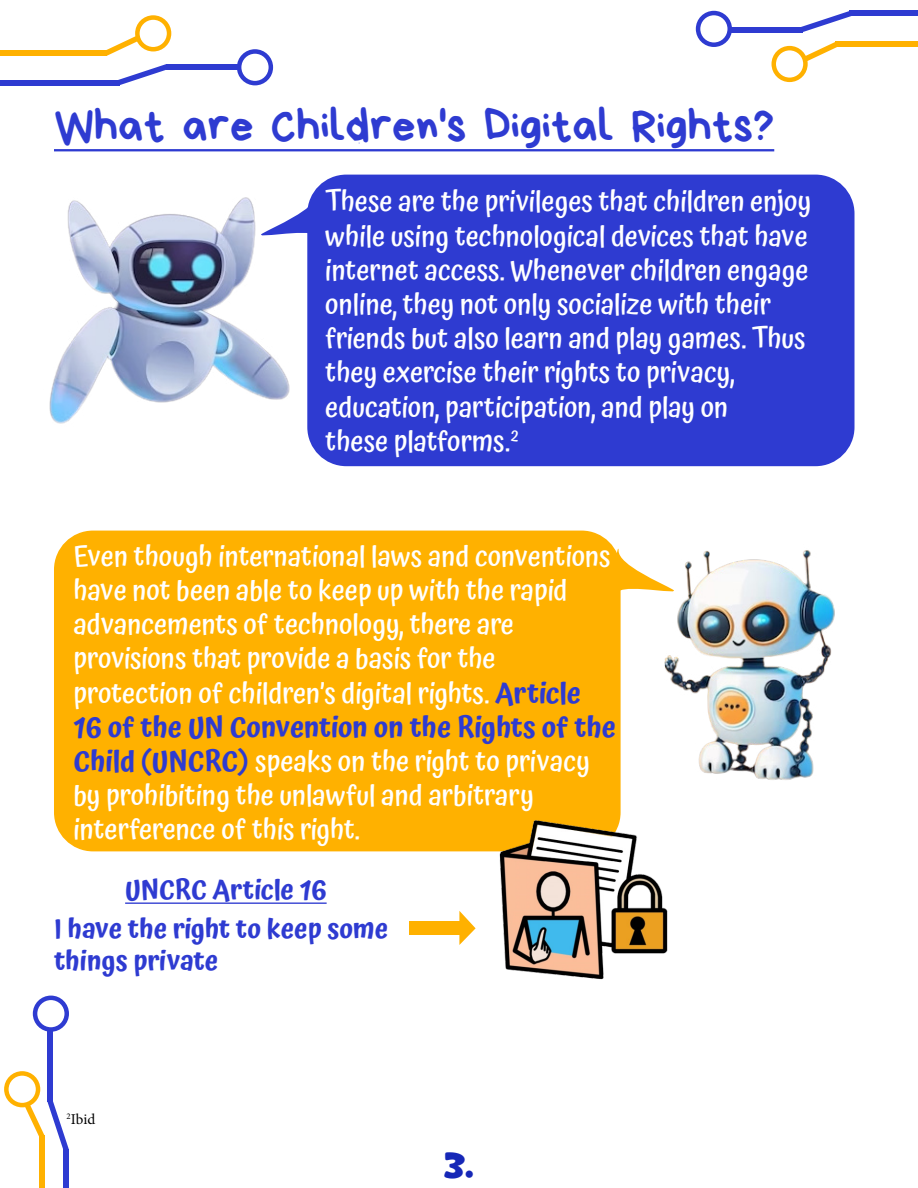
<style>
.page{position:relative;width:918px;height:1188px;background:#fff}
.page>*{position:absolute;margin:0;border:0;box-sizing:border-box;transform-origin:0 0}
.t1{font:46.5px "Bryndan Write";color:#2e3bd1}
.t2{font:33px "Marvin Round";color:#1627b7}
.t3{font:500 28.5px/34.2px "Atma";color:#fff}
.t4{font:600 27px/38.4px "Atma";color:#2e3bd1;text-align:center}
.t5{font:15px "Minion Pro";color:#000}
.s1{font-weight:600;color:#2e3bd1}
</style>
<div class="page">
<div style="left:0;top:80px;width:119px;height:5px;background:#2e3bd1"></div>
<svg style="left:118px;top:64px;width:50px;height:21px"></svg>
<div style="left:166px;top:64px;width:74px;height:5px;background:#2e3bd1"></div>
<div style="left:237px;top:49px;width:36px;height:36px;border:4px solid #2e3bd1;border-radius:50%"></div>
<div style="left:0;top:51px;width:107px;height:5px;background:#ffb100"></div>
<svg style="left:104px;top:36px;width:36px;height:20px"></svg>
<div style="left:135px;top:15px;width:36px;height:36px;border:4px solid #ffb100;border-radius:50%"></div>
<div style="left:850px;top:11px;width:68px;height:5px;background:#2e3bd1"></div>
<svg style="left:801px;top:11px;width:50px;height:21px"></svg>
<div style="left:729px;top:27px;width:73px;height:5px;background:#2e3bd1"></div>
<div style="left:696px;top:11px;width:36px;height:36px;border:4px solid #2e3bd1;border-radius:50%"></div>
<div style="left:836px;top:41px;width:82px;height:6px;background:#ffb100"></div>
<svg style="left:805px;top:41px;width:32px;height:20px"></svg>
<div style="left:772px;top:46px;width:36px;height:36px;border:4px solid #ffb100;border-radius:50%"></div>
<div style="left:64px;top:1149px;width:5px;height:39px;background:#2e3bd1"></div>
<div style="left:48px;top:1028px;width:5px;height:74px;background:#2e3bd1"></div>
<div style="left:33px;top:996px;width:36px;height:36px;border:4px solid #2e3bd1;border-radius:50%"></div>
<div style="left:39px;top:1136px;width:6px;height:52px;background:#ffb100"></div>
<svg style="left:24px;top:1100px;width:45px;height:52px"></svg>
<div style="left:4px;top:1071px;width:36px;height:36px;border:4px solid #ffb100;border-radius:50%"></div>
<hr style="left:54px;top:149px;width:720px;height:2px;background:#2e3bd1">
<img style="left:49px;top:197px;width:241px;height:227px">
<div style="left:307px;top:175px;width:548px;height:291px;background:#2e3bd1;border-radius:39px"></div>
<svg style="left:252px;top:180px;width:75px;height:62px"></svg>
<img style="left:664px;top:550px;width:171px;height:230px">
<div style="left:54px;top:531px;width:567px;height:320px;background:#ffb100;border-radius:39px"></div>
<svg style="left:608px;top:541px;width:75px;height:57px"></svg>
<img style="left:476px;top:810px;width:192px;height:170px">
<hr style="left:125px;top:903px;width:202px;height:1px;background:#2e3bd1">
<div style="left:409px;top:922px;width:50px;height:13px;background:#ffb100"></div>
<svg style="left:459px;top:911px;width:17px;height:34px"></svg>
<h1 class="t1" style="left:54px;top:101px;width:722px">What are Children's Digital Rights?</h1>
<p class="t3" style="left:325px;top:186px;width:488px">These are the privileges that children enjoy while using technological devices that have internet access. Whenever children engage online, they not only socialize with their friends but also learn and play games. Thus they exercise their rights to privacy, education, participation, and play on<br>these platforms.<sup>2</sup></p>
<p class="t3" style="left:73px;top:541px;width:544px">Even though international laws and conventions have not been able to keep up with the rapid advancements of technology, there are provisions that provide a basis for the protection of children’s digital rights. <span class="s1">Article 16 of the UN Convention on the Rights of the Child (UNCRC)</span> speaks on the right to privacy by prohibiting the unlawful and arbitrary interference of this right.</p>
<p class="t4" style="left:54px;top:872px;width:336px">UNCRC Article 16<br>I have the right to keep some</p>
<p class="t4" style="left:54px;top:943px;width:166px">things private</p>
<p class="t5" style="left:67px;top:1109px;width:30px"><sup>2</sup>Ibid</p>
<p class="t2" style="left:443px;top:1146px;width:33px">3.</p>
</div>
